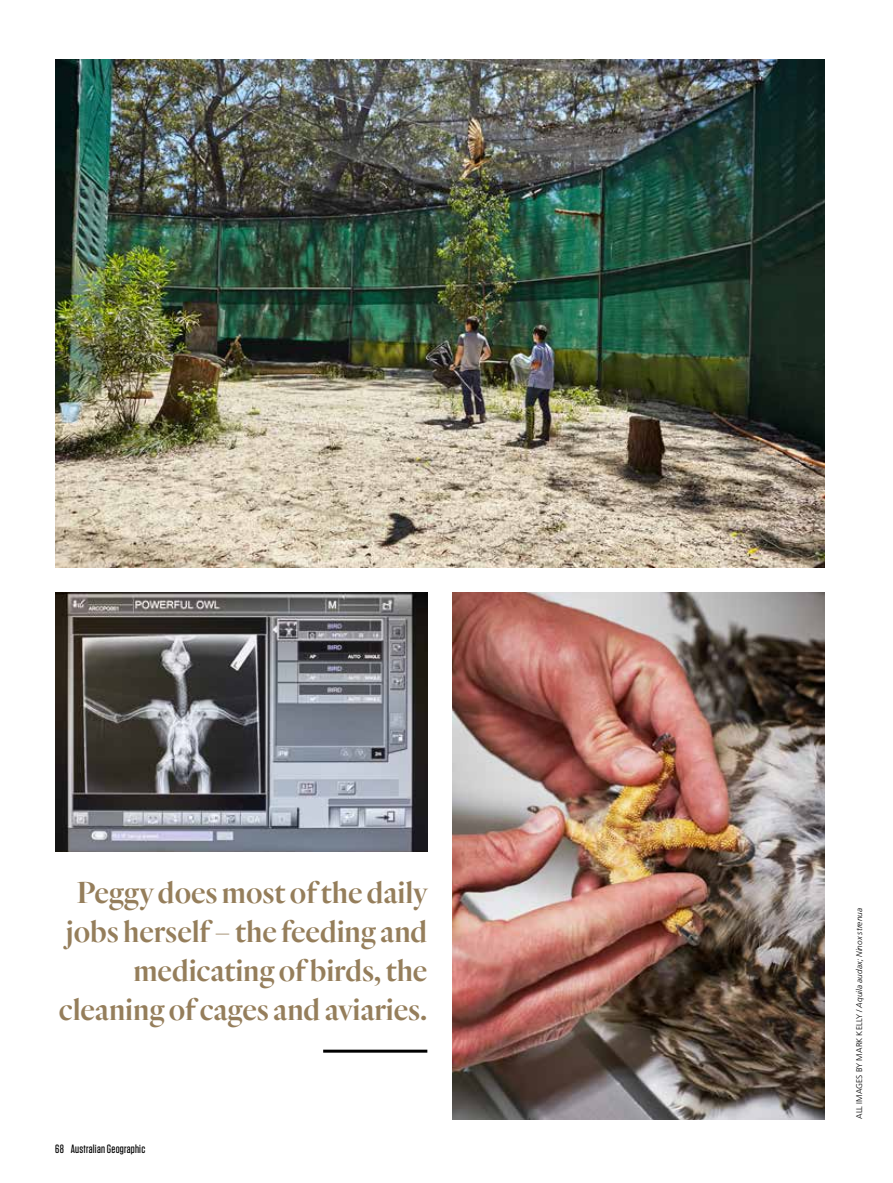
<style>
.page{position:relative;width:893px;height:1183px;background:#fff}
.page>*{position:absolute;margin:0;border:0;box-sizing:border-box;transform-origin:0 0}
.t1{font:600 31.5px/39px "Quarto";color:#957e5b;text-align:right}
.t2{font:500 12px "Tungsten";letter-spacing:.02em;color:#000}
.t3{font:italic 300 8.25px "Frutiger LT Pro";letter-spacing:.005em;color:#000}
.s1{font-style:normal}
</style>
<div class="page">
<img style="left:55px;top:60px;width:770px;height:507px">
<img style="left:453px;top:592px;width:372px;height:526px">
<img style="left:55px;top:592px;width:372px;height:259px">
<hr style="left:323px;top:1049px;width:104px;height:3px;background:#000">
<p class="t1" style="left:59px;top:872px;width:370px">Peggy does most of the daily jobs herself – the feeding and medicating of birds, the cleaning of cages and aviaries.</p>
<p class="t2" style="left:55px;top:1142px;width:91px">68 Australian Geographic</p>
<p class="t3" style="left:854px;top:1118px;width:212px;rotate:-90deg"><span class="s1">ALL IMAGES BY MARK KELLY /</span> Aquila audax; Ninox strenua</p>
</div>
